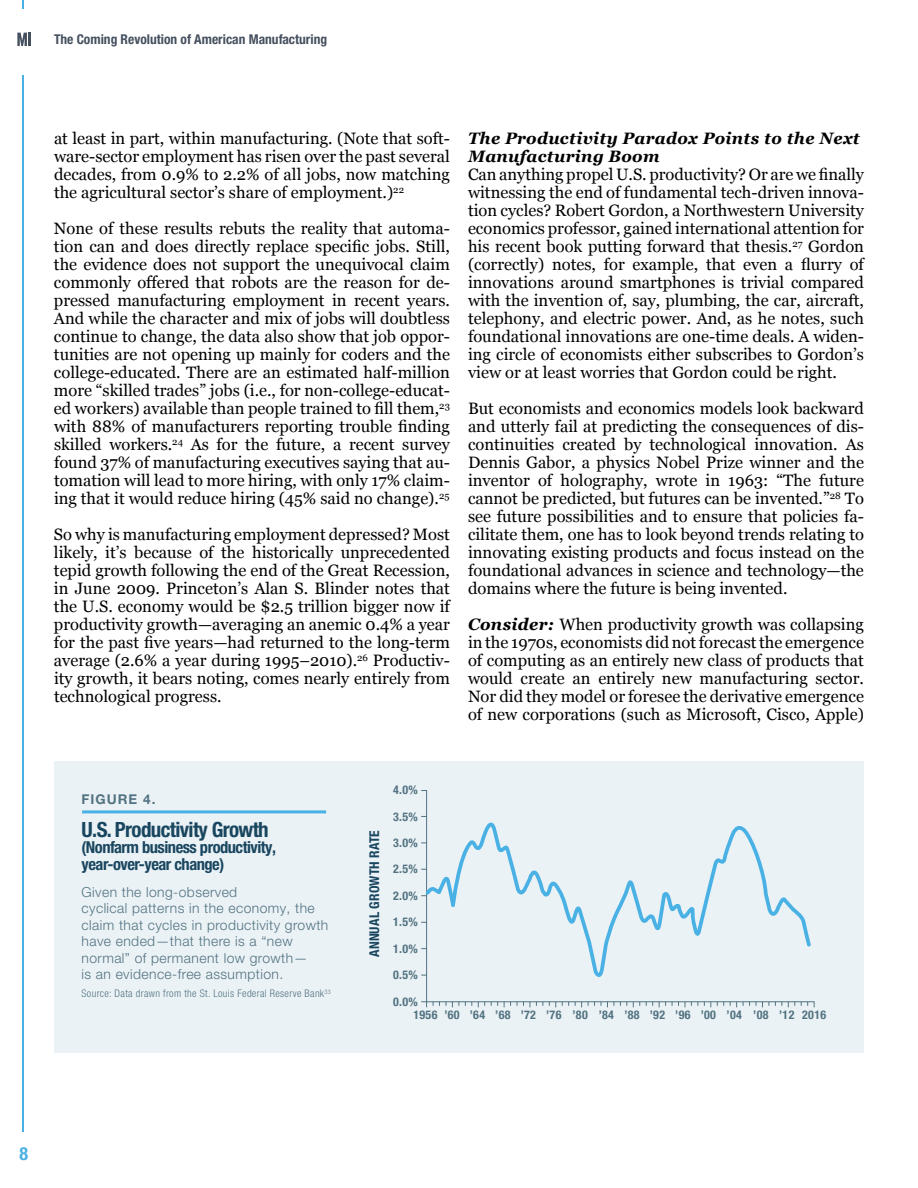
<style>
.page{position:relative;width:918px;height:1188px;background:#fff}
.page>*{position:absolute;margin:0;border:0;box-sizing:border-box;transform-origin:0 0}
.t1{font:700 condensed 21px "Helvetica Neue LT Pro";letter-spacing:-.03em;color:#19465f}
.t2{font:700 condensed 18px "Helvetica Neue LT Pro";color:#4ab1e4}
.t3{font:16.5px/18px "Georgia";color:#000;text-align:justify}
.t4{font:italic 700 16.5px/18px "Georgia";letter-spacing:.02em;color:#000}
.t5{font:700 condensed 16.5px/16.5px "Helvetica Neue LT Pro";letter-spacing:-.03em;color:#19465f}
.t6{font:300 13.8px/16.5px "Helvetica Neue LT Pro";letter-spacing:.03em;color:#527381}
.t7{font:700 condensed 13.5px "Helvetica Neue LT Pro";color:#45505f}
.t8{font:700 condensed 13.5px "Helvetica Neue LT Pro";letter-spacing:.01em;color:#19465f}
.t9{font:700 13.5px "Helvetica Neue LT Pro";letter-spacing:.075em;color:#527381}
.t10{font:700 condensed 12px "Helvetica Neue LT Pro";letter-spacing:.03em;color:#527381}
.t11{font:300 condensed 10.5px "Helvetica Neue LT Pro";letter-spacing:.03em;color:#527381}
.s1{font-weight:700;font-style:italic}
</style>
<div class="page">
<svg style="left:17px;top:33px;width:14px;height:13px"></svg>
<hr style="left:23px;top:75px;width:1px;height:1056px;background:#4ab1e4">
<div style="left:54px;top:761px;width:810px;height:292px;background:#ebf2f6"></div>
<hr style="left:82px;top:810px;width:244px;height:3px;background:#4ab1e4">
<hr style="left:426px;top:790px;width:1px;height:217px;background:#527381">
<hr style="left:421px;top:1001px;width:393px;height:1px;background:#527381">
<svg style="left:433px;top:1002px;width:7px;height:4px"></svg>
<svg style="left:446px;top:1002px;width:7px;height:5px"></svg>
<svg style="left:459px;top:1002px;width:13px;height:4px"></svg>
<svg style="left:478px;top:1002px;width:7px;height:5px"></svg>
<svg style="left:491px;top:1002px;width:7px;height:4px"></svg>
<svg style="left:504px;top:1002px;width:7px;height:5px"></svg>
<svg style="left:517px;top:1002px;width:7px;height:4px"></svg>
<svg style="left:530px;top:1002px;width:13px;height:5px"></svg>
<svg style="left:549px;top:1002px;width:7px;height:5px"></svg>
<svg style="left:562px;top:1002px;width:7px;height:4px"></svg>
<svg style="left:575px;top:1002px;width:7px;height:5px"></svg>
<svg style="left:588px;top:1002px;width:7px;height:4px"></svg>
<svg style="left:601px;top:1002px;width:7px;height:5px"></svg>
<svg style="left:614px;top:1002px;width:13px;height:4px"></svg>
<svg style="left:633px;top:1002px;width:7px;height:5px"></svg>
<svg style="left:646px;top:1002px;width:7px;height:4px"></svg>
<svg style="left:659px;top:1002px;width:7px;height:5px"></svg>
<svg style="left:672px;top:1002px;width:7px;height:4px"></svg>
<svg style="left:685px;top:1002px;width:7px;height:5px"></svg>
<svg style="left:698px;top:1002px;width:13px;height:5px"></svg>
<svg style="left:717px;top:1002px;width:7px;height:4px"></svg>
<svg style="left:730px;top:1002px;width:7px;height:5px"></svg>
<svg style="left:743px;top:1002px;width:7px;height:4px"></svg>
<svg style="left:756px;top:1002px;width:7px;height:5px"></svg>
<svg style="left:769px;top:1002px;width:13px;height:4px"></svg>
<svg style="left:788px;top:1002px;width:7px;height:5px"></svg>
<svg style="left:801px;top:1002px;width:7px;height:4px"></svg>
<svg style="left:424px;top:815px;width:387px;height:166px"></svg>
<p class="t7" style="left:54px;top:31px;width:275px">The Coming Revolution of American Manufacturing</p>
<p class="t3" style="left:54px;top:129px;width:397px">at least in part, within manufacturing. (Note that soft&shy;ware-sector employment has risen over the past several decades, from 0.9% to 2.2% of all jobs, now matching the agricultural sector’s share of employment.)<sup>22</sup></p>
<p class="t3" style="left:54px;top:219px;width:398px">None of these results rebuts the reality that automa&shy;tion can and does directly replace specific jobs. Still, the evidence does not support the unequivocal claim commonly offered that robots are the reason for de&shy;pressed manufacturing employment in recent years.<br>And while the character and mix of jobs will doubtless continue to change, the data also show that job oppor&shy;tunities are not opening up mainly for coders and the college-educated. There are an estimated half-million more “skilled trades” jobs (i.e., for non-college-educat&shy;ed workers) available than people trained to fill them,<sup>23 </sup>with 88% of manufacturers reporting trouble finding skilled workers.<sup>24</sup> As for the future, a recent survey found 37% of manufacturing executives saying that au&shy;tomation will lead to more hiring, with only 17% claim&shy;ing that it would reduce hiring (45% said no change).<sup>25</sup></p>
<p class="t3" style="left:54px;top:525px;width:398px">So why is manufacturing employment depressed? Most likely, it’s because of the historically unprecedented tepid growth following the end of the Great Recession, in June 2009. Princeton’s Alan S. Blinder notes that the U.S. economy would be $2.5 trillion bigger now if productivity growth—averaging an anemic 0.4% a year for the past five years—had returned to the long-term average (2.6% a year during 1995–2010).<sup>26</sup> Productiv&shy;ity growth, it bears noting, comes nearly entirely from technological progress.</p>
<p class="t4" style="left:468px;top:129px;width:393px">The Productivity Paradox Points to the Next<br>Manufacturing Boom</p>
<p class="t3" style="left:468px;top:165px;width:398px">Can anything propel U.S. productivity? Or are we finally witnessing the end of fundamental tech-driven innova&shy;tion cycles? Robert Gordon, a Northwestern University economics professor, gained international attention for his recent book putting forward that thesis.<sup>27</sup> Gordon (correctly) notes, for example, that even a flurry of innovations around smartphones is trivial compared with the invention of, say, plumbing, the car, aircraft, telephony, and electric power. And, as he notes, such foundational innovations are one-time deals. A widen&shy;ing circle of economists either subscribes to Gordon’s view or at least worries that Gordon could be right.</p>
<p class="t3" style="left:468px;top:399px;width:398px">But economists and economics models look backward and utterly fail at predicting the consequences of dis&shy;continuities created by technological innovation. As Dennis Gabor, a physics Nobel Prize winner and the inventor of holography, wrote in 1963: “The future cannot be predicted, but futures can be invented.”<sup>28</sup> To see future possibilities and to ensure that policies fa&shy;cilitate them, one has to look beyond trends relating to innovating existing products and focus instead on the foundational advances in science and technology—the domains where the future is being invented.</p>
<p class="t3" style="left:468px;top:615px;width:397px"><span class="s1">Consider:</span> When productivity growth was collapsing in the 1970s, economists did not forecast the emergence of computing as an entirely new class of products that would create an entirely new manufacturing sector.<br>Nor did they model or foresee the derivative emergence of new corporations (such as Microsoft, Cisco, Apple)</p>
<p class="t9" style="left:82px;top:790px;width:75px">FIGURE 4.</p>
<p class="t1" style="left:82px;top:817px;width:189px">U.S. Productivity Growth</p>
<p class="t5" style="left:82px;top:839px;width:196px">(Nonfarm business productivity, year-over-year change)</p>
<p class="t6" style="left:82px;top:884px;width:248px">Given the long-observed<br>cyclical patterns in the economy, the claim that cycles in productivity growth have ended—that there is a “new normal” of permanent low growth—<br>is an evidence-free assumption.</p>
<p class="t11" style="left:82px;top:988px;width:251px">Source: Data drawn from the St. Louis Federal Reserve Bank<sup>33</sup></p>
<p class="t8" style="left:366px;top:957px;width:128px;rotate:-90deg">ANNUAL GROWTH RATE</p>
<p class="t10" style="left:393px;top:783px;width:26px">4.0%</p>
<p class="t10" style="left:393px;top:809px;width:26px">3.5%</p>
<p class="t10" style="left:393px;top:836px;width:26px">3.0%</p>
<p class="t10" style="left:393px;top:862px;width:26px">2.5%</p>
<p class="t10" style="left:393px;top:888px;width:26px">2.0%</p>
<p class="t10" style="left:393px;top:915px;width:26px">1.5%</p>
<p class="t10" style="left:393px;top:941px;width:26px">1.0%</p>
<p class="t10" style="left:393px;top:968px;width:26px">0.5%</p>
<p class="t10" style="left:393px;top:994px;width:26px">0.0%</p>
<p class="t10" style="left:413px;top:1008px;width:414px">1956 ’60 ’64 ’68 ’72 ’76 ’80 ’84 ’88 ’92 ’96 ’00 ’04 ’08 ’12 2016</p>
<p class="t2" style="left:20px;top:1143px;width:10px">8</p>
</div>
